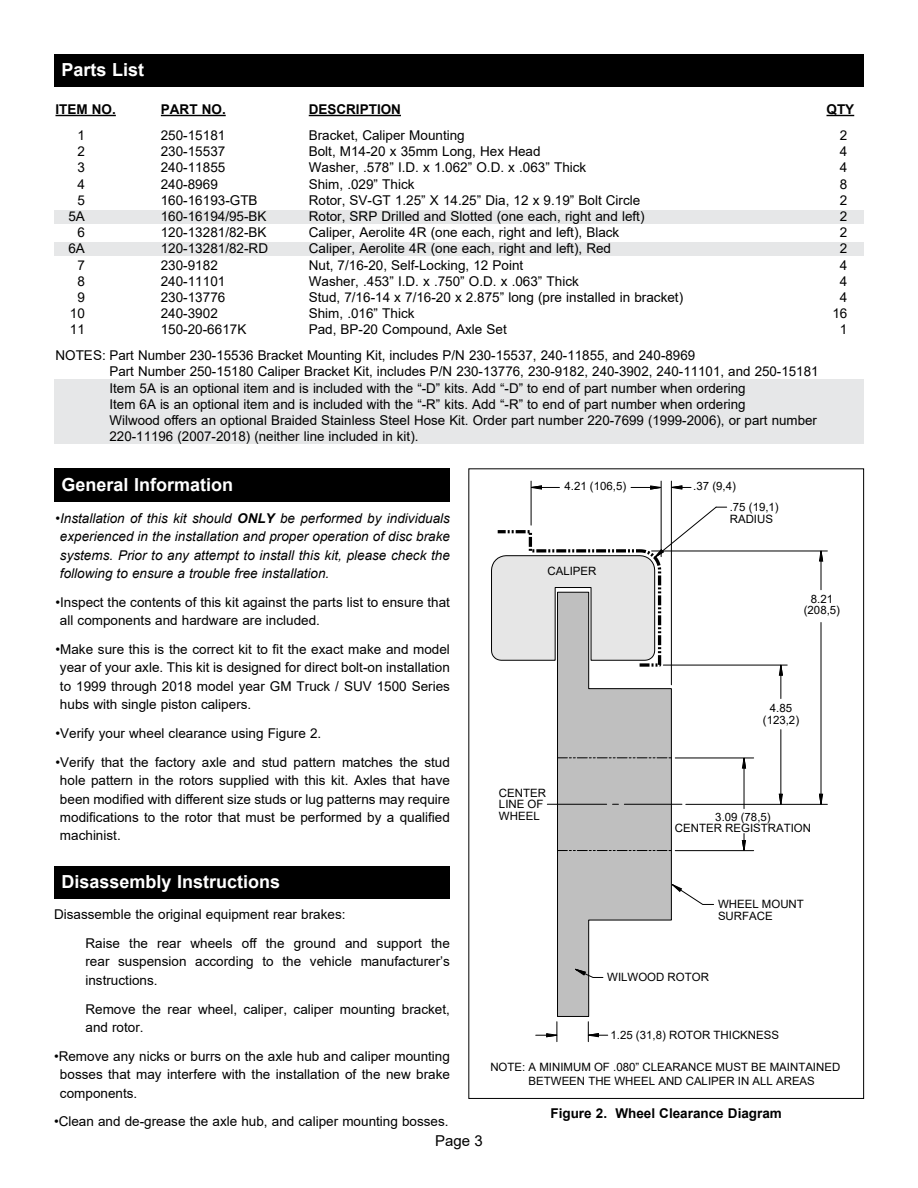
<style>
.page{position:relative;width:918px;height:1188px;background:#fff}
.page>*{position:absolute;margin:0;border:0;box-sizing:border-box;transform-origin:0 0}
.t1{font:700 18px "Arial";color:#fff}
.t2{font:15px "Arial";color:#000}
.t3{font:13.5px/16.2px "Arial";color:#000}
.t4{font:italic 13.5px/18.3px "Arial";color:#000;text-align:justify}
.t5{font:700 13.5px "Arial";color:#000}
.t6{font:11.4px/11.4px "Arial";color:#000}
.s1{font-style:normal}
.s2{font-weight:700}
</style>
<div class="page">
<hr style="left:744px;top:766px;width:1px;height:43px;background:#000">
<hr style="left:675px;top:850px;width:79px;height:1px;background:#000">
<hr style="left:675px;top:758px;width:79px;height:1px;background:#000">
<hr style="left:821px;top:551px;width:1px;height:39px;background:#000">
<hr style="left:821px;top:622px;width:1px;height:182px;background:#000">
<hr style="left:652px;top:551px;width:175px;height:1px;background:#000">
<hr style="left:686px;top:804px;width:141px;height:1px;background:#000">
<hr style="left:780px;top:730px;width:1px;height:74px;background:#000">
<hr style="left:780px;top:665px;width:1px;height:34px;background:#000">
<hr style="left:663px;top:665px;width:124px;height:1px;background:#000">
<hr style="left:631px;top:487px;width:30px;height:1px;background:#000">
<hr style="left:661px;top:481px;width:1px;height:76px;background:#000">
<svg style="left:741px;top:834px;width:5px;height:18px"></svg>
<svg style="left:741px;top:757px;width:5px;height:12px"></svg>
<svg style="left:819px;top:550px;width:5px;height:12px"></svg>
<svg style="left:819px;top:793px;width:5px;height:12px"></svg>
<svg style="left:778px;top:793px;width:5px;height:12px"></svg>
<svg style="left:778px;top:664px;width:5px;height:12px"></svg>
<svg style="left:672px;top:485px;width:19px;height:5px"></svg>
<svg style="left:530px;top:485px;width:29px;height:5px"></svg>
<svg style="left:650px;top:485px;width:12px;height:5px"></svg>
<svg style="left:557px;top:668px;width:115px;height:349px"></svg>
<svg style="left:491px;top:506px;width:236px;height:162px"></svg>
<svg style="left:671px;top:883px;width:43px;height:22px"></svg>
<svg style="left:587px;top:1022px;width:21px;height:20px"></svg>
<svg style="left:574px;top:968px;width:30px;height:10px"></svg>
<svg style="left:536px;top:1022px;width:22px;height:20px"></svg>
<svg style="left:547px;top:804px;width:135px;height:1px"></svg>
<svg style="left:557px;top:757px;width:115px;height:2px"></svg>
<svg style="left:557px;top:850px;width:115px;height:1px"></svg>
<hr style="left:671px;top:481px;width:1px;height:204px;background:#000">
<hr style="left:531px;top:481px;width:1px;height:44px;background:#000">
<div style="left:54px;top:468px;width:396px;height:34px;background:#000"></div>
<div style="left:54px;top:866px;width:396px;height:33px;background:#000"></div>
<div style="left:54px;top:54px;width:810px;height:32px;background:#000"></div>
<div style="left:54px;top:379px;width:810px;height:65px;background:#e6e7e8"></div>
<div style="left:54px;top:210px;width:810px;height:14px;background:#e6e7e8"></div>
<div style="left:54px;top:242px;width:810px;height:14px;background:#e6e7e8"></div>
<hr style="left:56px;top:115px;width:60px;height:1px;background:#000">
<hr style="left:161px;top:115px;width:65px;height:1px;background:#000">
<hr style="left:309px;top:115px;width:92px;height:1px;background:#000">
<svg style="left:826px;top:115px;width:28px;height:1px"></svg>
<h1 class="t1" style="left:62px;top:57px;width:84px">Parts List</h1>
<p class="t5" style="left:56px;top:100px;width:62px">ITEM NO.</p>
<p class="t5" style="left:161px;top:100px;width:66px">PART NO.</p>
<p class="t5" style="left:309px;top:100px;width:94px">DESCRIPTION</p>
<p class="t5" style="left:826px;top:100px;width:29px">QTY</p>
<p class="t3" style="left:161px;top:127px;width:109px">250-15181<br>230-15537<br>240-11855<br>240-8969<br>160-16193-GTB<br>160-16194/95-BK<br>120-13281/82-BK<br>120-13281/82-RD<br>230-9182<br>240-11101<br>230-13776<br>240-3902<br>150-20-6617K</p>
<p class="t3" style="left:309px;top:127px;width:376px">Bracket, Caliper Mounting<br>Bolt, M14-20 x 35mm Long, Hex Head<br>Washer, .578” I.D. x 1.062” O.D. x .063” Thick<br>Shim, .029” Thick<br>Rotor, SV-GT 1.25” X 14.25” Dia, 12 x 9.19” Bolt Circle<br>Rotor, SRP Drilled and Slotted (one each, right and left)<br>Caliper, Aerolite 4R (one each, right and left), Black<br>Caliper, Aerolite 4R (one each, right and left), Red<br>Nut, 7/16-20, Self-Locking, 12 Point<br>Washer, .453” I.D. x .750” O.D. x .063” Thick<br>Stud, 7/16-14 x 7/16-20 x 2.875” long (pre installed in bracket)<br>Shim, .016” Thick<br>Pad, BP-20 Compound, Axle Set</p>
<p class="t3" style="left:68px;top:127px;width:18px;text-align:right">1<br>2<br>3<br>4<br>5<br>5A<br>6<br>6A<br>7<br>8<br>9<br>10<br>11</p>
<p class="t3" style="left:832px;top:127px;width:17px;text-align:center">2<br>4<br>4<br>8<br>2<br>2<br>2<br>2<br>4<br>4<br>4<br>16<br>1</p>
<p class="t3" style="left:109px;top:347px;width:711px;text-indent:-54px">NOTES: Part Number 230-15536 Bracket Mounting Kit, includes P/N 230-15537, 240-11855, and 240-8969<br>Part Number 250-15180 Caliper Bracket Kit, includes P/N 230-13776, 230-9182, 240-3902, 240-11101, and 250-15181<br>Item 5A is an optional item and is included with the “-D” kits. Add “-D” to end of part number when ordering<br>Item 6A is an optional item and is included with the “-R” kits. Add “-R” to end of part number when ordering<br>Wilwood offers an optional Braided Stainless Steel Hose Kit. Order part number 220-7699 (1999-2006), or part number 220-11196 (2007-2018) (neither line included in kit).</p>
<h1 class="t1" style="left:62px;top:472px;width:173px">General Information</h1>
<p class="t4" style="left:60px;top:509px;width:392px;text-indent:-4px"><span class="s1">•</span>Installation of this kit should <span class="s2">ONLY</span> be performed by individuals experienced in the installation and proper operation of disc brake systems. Prior to any attempt to install this kit, please check the following to ensure a trouble free installation.</p>
<p class="t3" style="left:60px;top:593px;width:391px;line-height:18.3px;text-indent:-4px">•Inspect the contents of this kit against the parts list to ensure that all components and hardware are included.</p>
<p class="t3" style="left:60px;top:640px;width:391px;line-height:18.3px;text-align:justify;text-indent:-4px">•Make sure this is the correct kit to fit the exact make and model year of your axle. This kit is designed for direct bolt-on installation to 1999 through 2018 model year GM Truck / SUV 1500 Series hubs with single piston calipers.</p>
<p class="t3" style="left:55px;top:725px;width:267px">•Verify your wheel clearance using Figure 2.</p>
<p class="t3" style="left:60px;top:753px;width:392px;line-height:18.3px;text-align:justify;text-indent:-4px">•Verify that the factory axle and stud pattern matches the stud hole pattern in the rotors supplied with this kit. Axles that have been modified with different size studs or lug patterns may require modifications to the rotor that must be performed by a qualified machinist.</p>
<p class="t6" style="left:565px;top:481px;width:63px">4.21 (106,5)</p>
<p class="t6" style="left:693px;top:481px;width:44px">.37 (9,4)</p>
<p class="t6" style="left:548px;top:565px;width:50px">CALIPER</p>
<p class="t6" style="left:499px;top:787px;width:49px">CENTER<br>LINE OF<br>WHEEL</p>
<p class="t6" style="left:730px;top:501px;width:51px">.75 (19,1)<br>RADIUS</p>
<p class="t6" style="left:804px;top:593px;width:38px;text-align:center">8.21 (208,5)</p>
<p class="t6" style="left:763px;top:702px;width:38px;text-align:center">4.85 (123,2)</p>
<p class="t6" style="left:675px;top:811px;width:138px;text-align:center">3.09 (78,5)<br>CENTER REGISTRATION</p>
<h1 class="t1" style="left:62px;top:869px;width:220px">Disassembly Instructions</h1>
<p class="t3" style="left:85px;top:900px;width:366px;line-height:29px;text-indent:-31px">Disassemble the original equipment rear brakes:<br>Raise the rear wheels off the ground and support the</p>
<p class="t3" style="left:85px;top:952px;width:366px;line-height:18.3px">rear suspension according to the vehicle manufacturer’s instructions.</p>
<p class="t3" style="left:85px;top:1000px;width:366px;line-height:18.3px">Remove the rear wheel, caliper, caliper mounting bracket, and rotor.</p>
<p class="t3" style="left:60px;top:1047px;width:392px;line-height:18.3px;text-align:justify;text-indent:-6px">•Remove any nicks or burrs on the axle hub and caliper mounting bosses that may interfere with the installation of the new brake components.</p>
<p class="t3" style="left:54px;top:1114px;width:396px">•Clean and de-grease the axle hub, and caliper mounting bosses.</p>
<p class="t2" style="left:435px;top:1131px;width:49px">Page 3</p>
<p class="t6" style="left:718px;top:898px;width:87px">WHEEL MOUNT<br>SURFACE</p>
<p class="t6" style="left:607px;top:972px;width:103px">WILWOOD ROTOR</p>
<p class="t6" style="left:611px;top:1029px;width:170px">1.25 (31,8) ROTOR THICKNESS</p>
<p class="t6" style="left:529px;top:1060px;width:313px;line-height:13.8px;text-indent:-38px">NOTE: A MINIMUM OF .080” CLEARANCE MUST BE MAINTAINED<br>BETWEEN THE WHEEL AND CALIPER IN ALL AREAS</p>
<p class="t5" style="left:550px;top:1103px;width:233px">Figure 2. Wheel Clearance Diagram</p>
</div>
